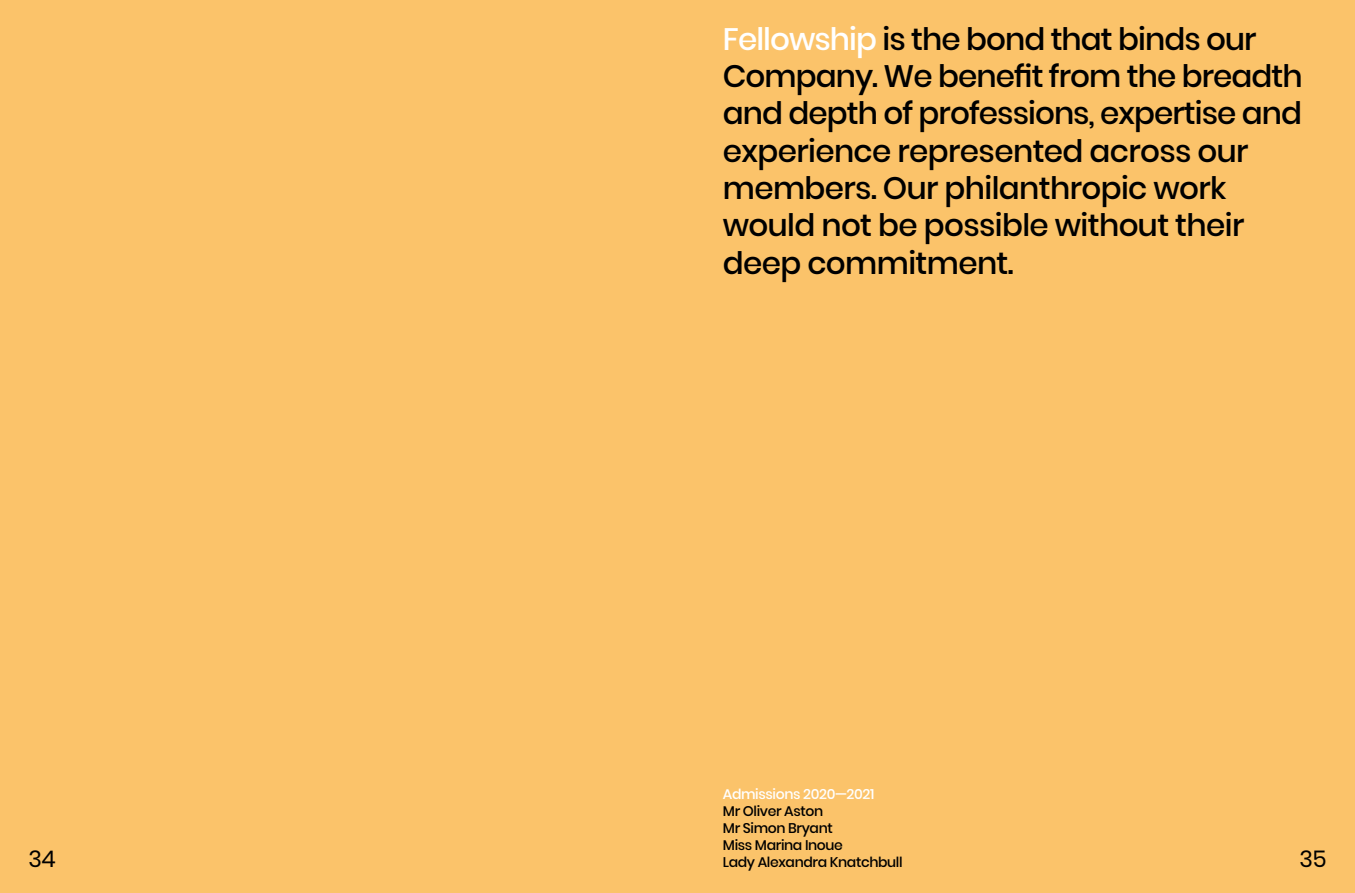
<style>
.page{position:relative;width:1355px;height:893px;background:#fbc36a}
.page>*{position:absolute;margin:0;border:0;box-sizing:border-box;transform-origin:0 0}
.t1{font:500 31px/37.3px "Poppins";letter-spacing:-.02em;color:#000}
.t2{font:23px "Poppins";color:#000}
.t3{font:500 14px/17.1px "Poppins";letter-spacing:-.025em;color:#000}
.t4{font:500 14px "Poppins";letter-spacing:-.025em;color:#fff}
.s1{color:#fff}
</style>
<div class="page">
<p class="t1" style="left:723px;top:20px;width:581px"><span class="s1">Fellowship</span> is the bond that binds our Company. We benefit from the breadth and depth of professions, expertise and experience represented across our members. Our philanthropic work would not be possible without their deep commitment.</p>
<p class="t4" style="left:723px;top:786px;width:153px">Admissions 2020—2021</p>
<p class="t3" style="left:723px;top:802px;width:122px">Mr Oliver Aston<br>Mr Simon Bryant<br>Miss Marina Inoue</p>
<p class="t2" style="left:28px;top:845px;width:29px">34</p>
<p class="t3" style="left:723px;top:854px;width:181px">Lady Alexandra Knatchbull</p>
<p class="t2" style="left:1300px;top:845px;width:29px">35</p>
</div>
